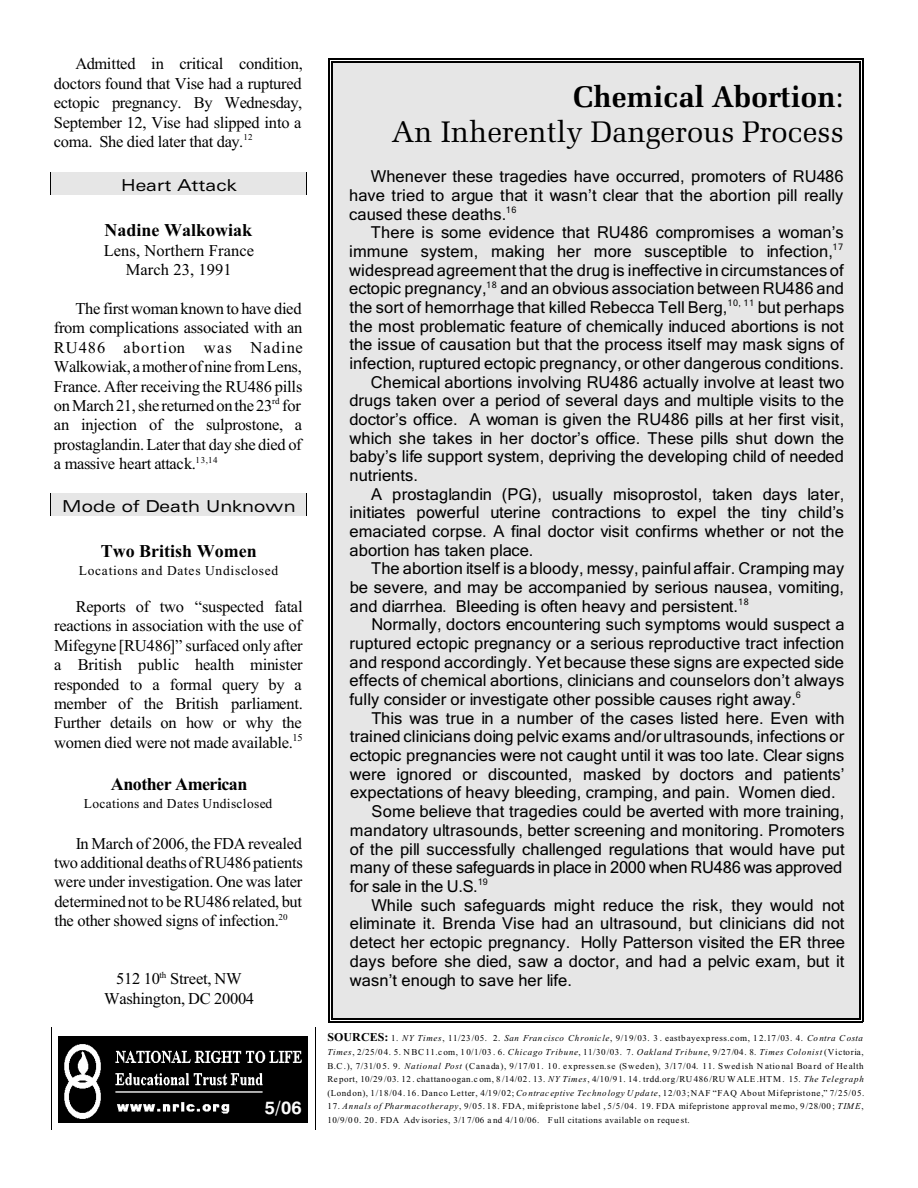
<style>
.page{position:relative;width:918px;height:1188px;background:#fff}
.page>*{position:absolute;margin:0;border:0;box-sizing:border-box;transform-origin:0 0}
.t1{font:30px/35.1px "Zapf Ellipt BT";letter-spacing:.005em;color:#000;text-align:right}
.t2{font:700 18px "Times New Roman";color:#000}
.t3{font:700 18px "Times New Roman";letter-spacing:-.03em;color:#000}
.t4{font:700 18px "Swis 721 BT";color:#fcfcfc}
.t5{font:16.5px/18.8px "Microsoft Sans Serif";letter-spacing:.005em;color:#000;text-align:justify}
.t6{font:16.5px/19.4px "Times New Roman";letter-spacing:-.015em;color:#000;text-align:justify}
.t7{font:16.5px "Microsoft Sans Serif";letter-spacing:-.015em;color:#000}
.t8{font:16.5px/19.5px "Times New Roman";letter-spacing:.005em;color:#000;text-align:center}
.t9{font:16.5px "Zurich Ex BT";letter-spacing:.01em;color:#000}
.t10{font:16.5px "Microsoft Sans Serif";letter-spacing:-.02em;color:#000}
.t11{font:13.5px "Times New Roman";letter-spacing:.055em;color:#000}
.t12{font:13.5px "Times New Roman";letter-spacing:.025em;color:#000}
.t13{font:9px/13.6px "Times New Roman";letter-spacing:.05em;color:#000}
.s1{font-weight:700}
.s2{font-style:italic}
.s3{font-weight:700;font-size:12px}
</style>
<div class="page">
<div style="left:51px;top:172px;width:256px;height:23px;background:#e6e6e6"></div>
<div style="left:51px;top:494px;width:256px;height:22px;background:#e6e6e6"></div>
<img style="left:59px;top:1037px;width:249px;height:85px">
<div style="left:331px;top:61px;width:530px;height:958px;background:#e6e6e6"></div>
<hr style="left:331px;top:61px;width:2px;height:958px;background:#000">
<hr style="left:860px;top:61px;width:1px;height:958px;background:#000">
<hr style="left:331px;top:61px;width:530px;height:2px;background:#000">
<hr style="left:331px;top:1018px;width:530px;height:1px;background:#000">
<hr style="left:328px;top:58px;width:2px;height:964px;background:#000">
<hr style="left:862px;top:58px;width:2px;height:964px;background:#000">
<hr style="left:328px;top:58px;width:535px;height:2px;background:#000">
<hr style="left:328px;top:1021px;width:535px;height:1px;background:#000">
<p class="t6" style="left:54px;top:56px;width:251px;text-indent:22px">Admitted in critical condition, doctors found that Vise had a ruptured ectopic pregnancy. By Wednesday, September 12, Vise had slipped into a coma. She died later that day.<sup>12</sup></p>
<p class="t9" style="left:121px;top:178px;width:117px">Heart Attack</p>
<p class="t2" style="left:105px;top:224px;width:149px">Nadine Walkowiak</p>
<p class="t8" style="left:104px;top:242px;width:152px">Lens, Northern France<br>March 23, 1991</p>
<p class="t6" style="left:54px;top:300px;width:250px;text-indent:22px">The first woman known to have died from complications associated with an RU486 abortion was Nadine Walkowiak, amotherofnine fromLens, France. After receiving the RU486 pills onMarch21,she returnedonthe23<sup>rd</sup> for an injection of the sulprostone, a prostaglandin.Later that day she died of a massive heart attack.<sup>13,14</sup></p>
<p class="t9" style="left:62px;top:499px;width:235px">Mode of Death Unknown</p>
<p class="t2" style="left:101px;top:545px;width:158px">Two British Women</p>
<p class="t11" style="left:79px;top:566px;width:201px">Locations and Dates Undisclosed</p>
<p class="t6" style="left:54px;top:598px;width:250px;text-indent:22px">Reports of two “suspected fatal reactions in association with the use of Mifegyne [RU486]” surfaced only after a British public health minister responded to a formal query by a member of the British parliament.<br>Further details on how or why the women died were not made available.<sup>15</sup></p>
<p class="t3" style="left:111px;top:778px;width:138px">Another American</p>
<p class="t12" style="left:84px;top:799px;width:190px">Locations and Dates Undisclosed</p>
<p class="t6" style="left:54px;top:835px;width:250px;text-indent:22px">In March of 2006, the FDA revealed two additional deaths ofRU486patients were under investigation. One was later determinednot to be RU486 related, but the other showed signs of infection.<sup>20</sup></p>
<p class="t6" style="left:104px;top:971px;width:152px;text-align:center">512 10<sup>th</sup> Street, NW<br>Washington, DC 20004</p>
<p class="t4" style="left:265px;top:1101px;width:38px">5/06</p>
<h1 class="t1" style="left:392px;top:82px;width:454px"><span class="s1">Chemical Abortion</span>:<br>An Inherently Dangerous Process</h1>
<p class="t5" style="left:349px;top:169px;width:496px;text-indent:22px">Whenever these tragedies have occurred, promoters of RU486 have tried to argue that it wasn’t clear that the abortion pill really <span class="s2">caused</span> these deaths.<sup>16</sup></p>
<p class="t5" style="left:371px;top:225px;width:474px">There is some evidence that RU486 compromises a woman’s</p>
<p class="t5" style="left:349px;top:243px;width:495px">immune system, making her more susceptible to infection,<sup>17</sup></p>
<p class="t5" style="left:349px;top:262px;width:496px">widespread agreement that the drug is ineffective in circumstances of</p>
<p class="t5" style="left:349px;top:281px;width:496px">ectopic pregnancy,<sup>18</sup> and an obvious association between RU486 and</p>
<p class="t5" style="left:349px;top:299px;width:496px">the sort of hemorrhage that killed Rebecca Tell Berg,<sup>10,</sup> <sup>11</sup> but perhaps</p>
<p class="t5" style="left:349px;top:318px;width:496px">the most problematic feature of chemically induced abortions is not</p>
<p class="t5" style="left:349px;top:337px;width:496px">the issue of causation but that the process itself may mask signs of</p>
<p class="t5" style="left:349px;top:355px;width:496px">infection, ruptured ectopic pregnancy, or other dangerous conditions.</p>
<p class="t5" style="left:371px;top:374px;width:475px">Chemical abortions involving RU486 actually involve at least two</p>
<p class="t5" style="left:349px;top:393px;width:496px">drugs taken over a period of several days and multiple visits to the</p>
<p class="t5" style="left:349px;top:411px;width:496px">doctor’s office. A woman is given the RU486 pills at her first visit,</p>
<p class="t5" style="left:349px;top:430px;width:496px">which she takes in her doctor’s office. These pills shut down the</p>
<p class="t5" style="left:349px;top:449px;width:496px">baby’s life support system, depriving the developing child of needed</p>
<p class="t5" style="left:349px;top:467px;width:70px">nutrients.</p>
<p class="t5" style="left:371px;top:486px;width:475px">A prostaglandin (PG), usually misoprostol, taken days later,</p>
<p class="t5" style="left:349px;top:505px;width:496px">initiates powerful uterine contractions to expel the tiny child’s</p>
<p class="t5" style="left:349px;top:523px;width:496px">emaciated corpse. A final doctor visit confirms whether or not the</p>
<p class="t5" style="left:350px;top:542px;width:185px">abortion has taken place.</p>
<p class="t5" style="left:371px;top:561px;width:475px">The abortion itself is a bloody, messy, painful affair. Cramping may</p>
<p class="t5" style="left:350px;top:579px;width:496px">be severe, and may be accompanied by serious nausea, vomiting,</p>
<p class="t5" style="left:350px;top:598px;width:401px">and diarrhea. Bleeding is often heavy and persistent.<sup>18</sup></p>
<p class="t5" style="left:371px;top:617px;width:475px">Normally, doctors encountering such symptoms would suspect a</p>
<p class="t5" style="left:350px;top:635px;width:496px">ruptured ectopic pregnancy or a serious reproductive tract infection</p>
<p class="t5" style="left:350px;top:654px;width:496px">and respond accordingly. Yet because these signs are expected side</p>
<p class="t5" style="left:350px;top:673px;width:496px">effects of chemical abortions, clinicians and counselors don’t always</p>
<p class="t5" style="left:350px;top:691px;width:453px">fully consider or investigate other possible causes right away.<sup>6</sup></p>
<p class="t5" style="left:371px;top:710px;width:475px">This was true in a number of the cases listed here. Even with</p>
<p class="t5" style="left:350px;top:729px;width:496px">trained clinicians doing pelvic exams and/or ultrasounds, infections or</p>
<p class="t5" style="left:350px;top:747px;width:496px">ectopic pregnancies were not caught until it was too late. Clear signs</p>
<p class="t5" style="left:350px;top:766px;width:496px">were ignored or discounted, masked by doctors and patients’</p>
<p class="t5" style="left:350px;top:785px;width:487px">expectations of heavy bleeding, cramping, and pain. Women died.</p>
<p class="t5" style="left:372px;top:804px;width:474px">Some believe that tragedies could be averted with more training,</p>
<p class="t5" style="left:350px;top:822px;width:496px">mandatory ultrasounds, better screening and monitoring. Promoters</p>
<p class="t5" style="left:350px;top:841px;width:496px">of the pill successfully challenged regulations that would have put</p>
<p class="t7" style="left:350px;top:861px;width:494px">many of these safeguards in place in 2000 when RU486 was approved</p>
<p class="t10" style="left:350px;top:880px;width:140px">for sale in the U.S.<sup>19</sup></p>
<p class="t5" style="left:372px;top:897px;width:474px">While such safeguards might reduce the risk, they would not</p>
<p class="t5" style="left:350px;top:916px;width:496px">eliminate it. Brenda Vise had an ultrasound, but clinicians did not</p>
<p class="t5" style="left:350px;top:934px;width:497px">detect her ectopic pregnancy. Holly Patterson visited the ER three</p>
<p class="t5" style="left:350px;top:953px;width:496px">days before she died, saw a doctor, and had a pelvic exam, but it</p>
<p class="t5" style="left:350px;top:972px;width:224px">wasn’t enough to save her life.</p>
<p class="t13" style="left:327px;top:1032px;width:539px"><span class="s3">SOURCES:</span> 1. <span class="s2">NY Times</span>, 11/23 /05. 2. <span class="s2">San Francisco Chronicle</span>, 9/19/03. 3 . eastbayexpress.com, 12.17/03. 4. <span class="s2">Contra C osta Times</span>, 2/25/04. 5. NBC11.com, 10/1/03. 6. <span class="s2">Chicago Tribune</span>, 11/30/03. 7. <span class="s2">Oakland Tribune</span>, 9/27/04. 8. <span class="s2">Times Colonist</span> (Victoria, B.C.), 7/31/05. 9. <span class="s2">National Post</span> (Canada), 9/17/01. 10. expressen.se (Sweden), 3/17/04. 11. Swedish N ational Board of Health Report, 10/29 /03. 12 . chattano ogan.com, 8/14/02. 13. <span class="s2">NY Times</span>, 4/10/91. 14. trdd.org/RU 486/RU WALE.HTM. 15. <span class="s2">The Telegraph </span>(London), 1/18/04. 16. Danco Letter, 4/19/02;<span class="s2">Contraceptive Technology U pdate</span>, 12/03; NAF “FAQ About Mifepristone,” 7/25/05.</p>
<p class="t13" style="left:327px;top:1100px;width:538px">17. <span class="s2">Annals of Pharmacotherapy</span>, 9/05. 18. FDA, mifepristone label , 5/5/04. 19. FDA mifepristone approval memo, 9/28/00; <span class="s2">TIME</span>,<br>10/9/00. 20. FDA Advisories, 3/17/06 and 4/10/06. Full citations available on request.</p>
</div>
